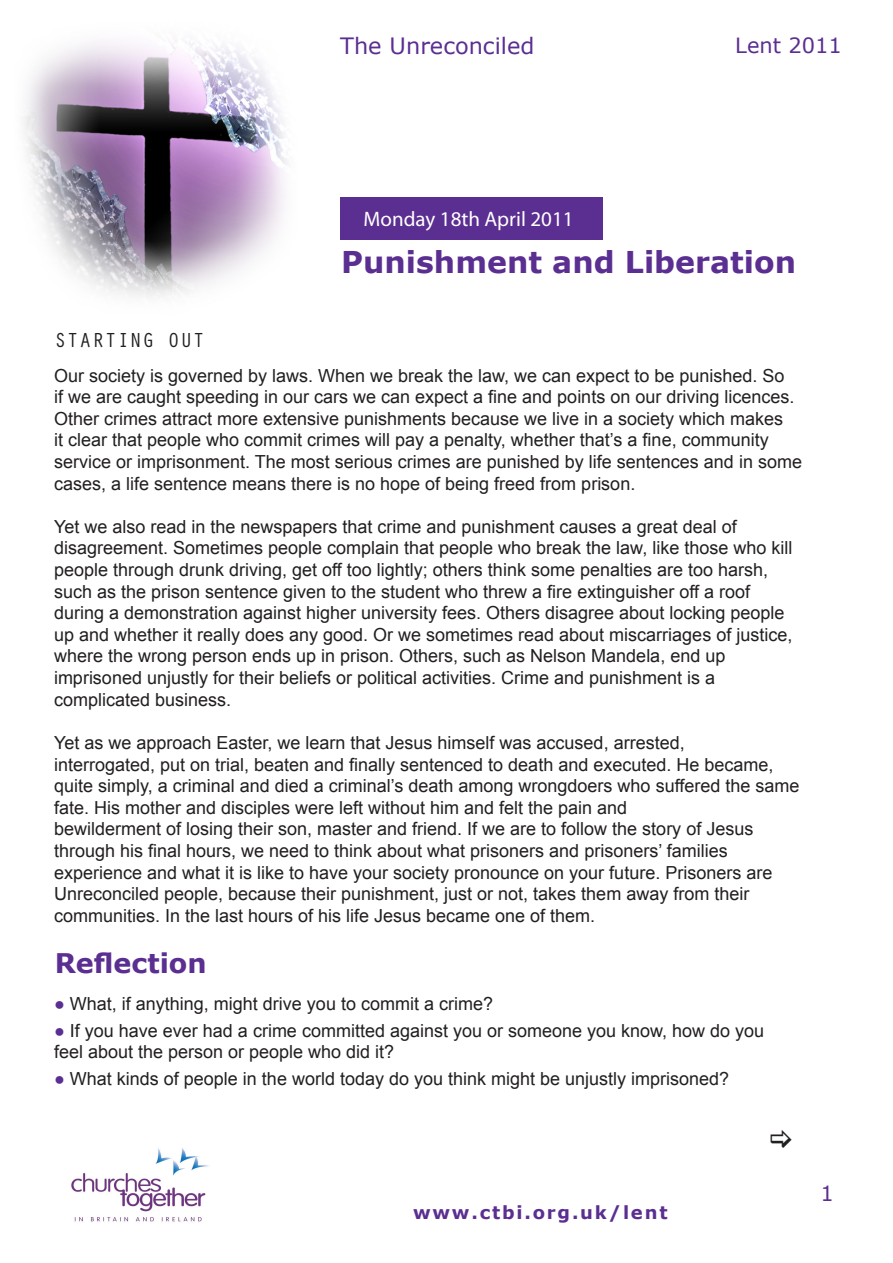
<style>
.page{position:relative;width:893px;height:1263px;background:#fff}
.page>*{position:absolute;margin:0;border:0;box-sizing:border-box;transform-origin:0 0}
.t1{font:700 30px "Verdana";color:#5b2e91}
.t2{font:700 27px "Verdana";color:#5b2e91}
.t3{font:22.5px "Verdana";color:#5b2e91}
.t4{font:21px "Myriad Pro";color:#fff}
.t5{font:21px "Orator Std";color:#231f20}
.t6{font:21px "Verdana";color:#5b2e91}
.t7{font:18px/21.6px "Arial";color:#231f20}
.t8{font:700 18px "Verdana";letter-spacing:.1em;color:#5b2e91}
.s1{color:#5b2e91}
</style>
<div class="page">
<img style="left:71px;top:1148px;width:138px;height:74px">
<div style="left:340px;top:197px;width:263px;height:43px;background:#5b2e91"></div>
<img style="left:24px;top:40px;width:263px;height:257px">
<p class="t3" style="left:340px;top:31px;width:196px">The Unreconciled</p>
<p class="t4" style="left:364px;top:206px;width:212px">Monday 18th April 2011</p>
<p class="t6" style="left:735px;top:31px;width:108px">Lent 2011</p>
<p class="t5" style="left:54px;top:325px;width:153px">STARTING OUT</p>
<p class="t1" style="left:341px;top:243px;width:456px">Punishment and Liberation</p>
<p class="t7" style="left:54px;top:365px;width:749px">Our society is governed by laws. When we break the law, we can expect to be punished. So<br>if we are caught speeding in our cars we can expect a fine and points on our driving licences.<br>Other crimes attract more extensive punishments because we live in a society which makes<br>it clear that people who commit crimes will pay a penalty, whether that’s a fine, community service or imprisonment. The most serious crimes are punished by life sentences and in some cases, a life sentence means there is no hope of being freed from prison.</p>
<p class="t7" style="left:54px;top:516px;width:684px">Yet we also read in the newspapers that crime and punishment causes a great deal of</p>
<p class="t7" style="left:54px;top:537px;width:740px">disagreement. Sometimes people complain that people who break the law, like those who kill people through drunk driving, get off too lightly; others think some penalties are too harsh, such as the prison sentence given to the student who threw a fire extinguisher off a roof</p>
<p class="t7" style="left:54px;top:602px;width:740px">during a demonstration against higher university fees. Others disagree about locking people up and whether it really does any good. Or we sometimes read about miscarriages of justice, where the wrong person ends up in prison. Others, such as Nelson Mandela, end up</p>
<p class="t7" style="left:54px;top:667px;width:663px">imprisoned unjustly for their beliefs or political activities. Crime and punishment is a</p>
<p class="t7" style="left:54px;top:689px;width:179px">complicated business.</p>
<p class="t7" style="left:54px;top:732px;width:632px">Yet as we approach Easter, we learn that Jesus himself was accused, arrested,</p>
<p class="t7" style="left:54px;top:753px;width:747px">interrogated, put on trial, beaten and finally sentenced to death and executed. He became, quite simply, a criminal and died a criminal’s death among wrongdoers who suffered the same fate. His mother and disciples were left without him and felt the pain and</p>
<p class="t7" style="left:54px;top:818px;width:701px">bewilderment of losing their son, master and friend. If we are to follow the story of Jesus through his final hours, we need to think about what prisoners and prisoners’ families</p>
<p class="t7" style="left:54px;top:861px;width:720px">experience and what it is like to have your society pronounce on your future. Prisoners are</p>
<p class="t7" style="left:54px;top:883px;width:697px">Unreconciled people, because their punishment, just or not, takes them away from their</p>
<p class="t7" style="left:54px;top:905px;width:543px">communities. In the last hours of his life Jesus became one of them.</p>
<p class="t2" style="left:55px;top:946px;width:153px">Reflection</p>
<p class="t7" style="left:54px;top:993px;width:441px"><span class="s1">●</span> What, if anything, might drive you to commit a crime?</p>
<p class="t7" style="left:54px;top:1020px;width:712px"><span class="s1">●</span> If you have ever had a crime committed against you or someone you know, how do you feel about the person or people who did it?</p>
<p class="t7" style="left:54px;top:1068px;width:677px"><span class="s1">●</span> What kinds of people in the world today do you think might be unjustly imprisoned?</p>
<p class="t8" style="left:413px;top:1201px;width:256px">www.ctbi.org.uk/lent</p>
<p class="t6" style="left:820px;top:1179px;width:15px">1</p>
</div>
